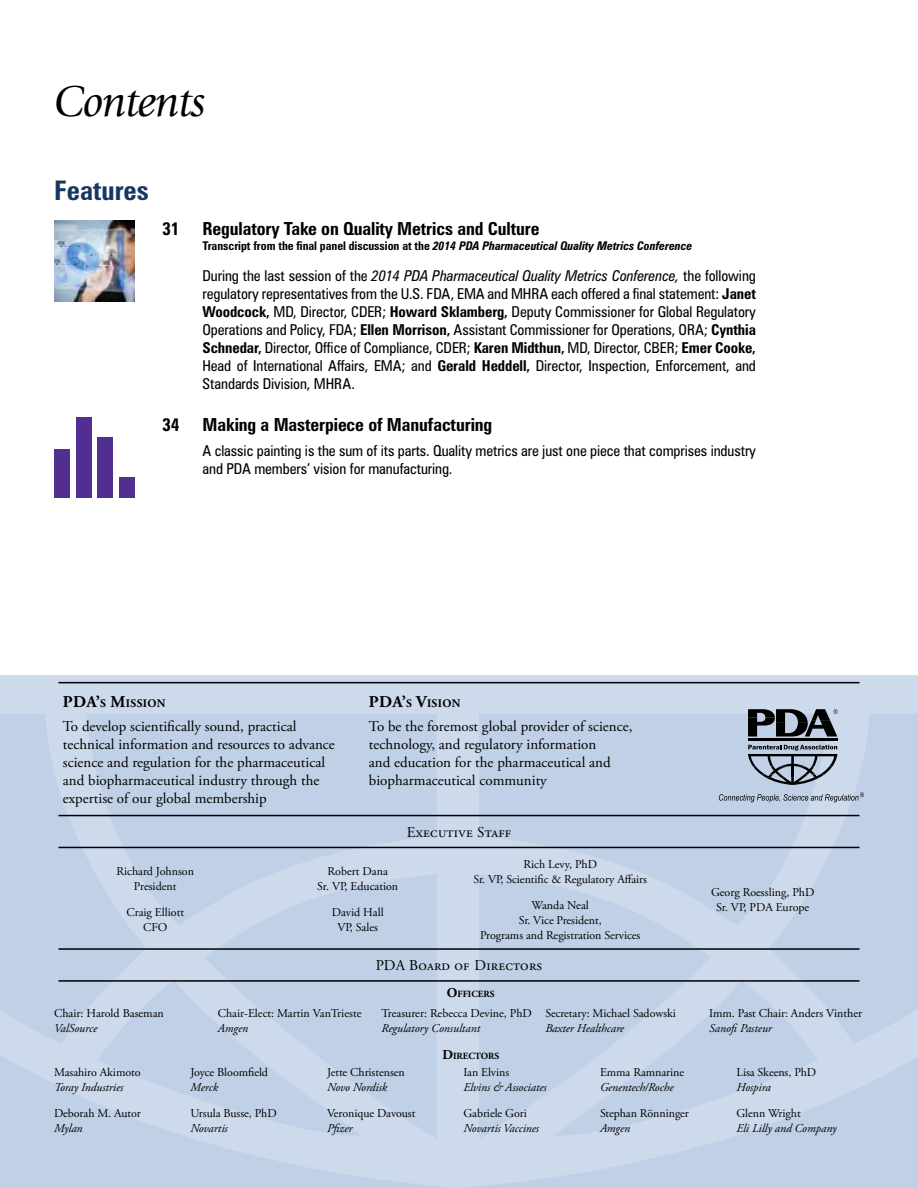
<style>
.page{position:relative;width:918px;height:1188px;background:#fff}
.page>*{position:absolute;margin:0;border:0;box-sizing:border-box;transform-origin:0 0}
.t1{font:italic 45px "Giovanni";letter-spacing:-.02em;color:#000}
.t2{font:700 condensed 27px "Zurich BT";color:#173763}
.t3{font:700 condensed 18px "Zurich BT";letter-spacing:-.005em;color:#000}
.t4{font:condensed 15px/18px "Zurich BT";letter-spacing:-.005em;color:#000;text-align:justify}
.t5{font:15px/18px "Adobe Garamond Pro";color:#000}
.t6{font:15px "Adobe Garamond Pro";letter-spacing:.02em;color:#000}
.t7{font:12px/15px "Adobe Garamond Pro";letter-spacing:-.005em;color:#000;text-align:center}
.t8{font:italic 12px "Adobe Garamond Pro";letter-spacing:-.005em;color:#000}
.t9{font:italic 700 condensed 12px "Zurich BT";letter-spacing:-.005em;color:#000}
.t10{font:700 11.55px "Adobe Garamond Pro";letter-spacing:.03em;color:#000}
.t11{font:700 9.45px "Adobe Garamond Pro";color:#000}
.s1{font-style:normal}
.s2{font-style:italic}
.s3{font-weight:700}
.s4{font-size:16.5px}
.s5{font-size:13.5px}
</style>
<div class="page">
<svg style="left:0;top:675px;width:918px;height:513px;fill:#c0d1e7"></svg>
<hr style="left:58px;top:682px;width:802px;height:1px;background:#000">
<hr style="left:58px;top:815px;width:802px;height:1px;background:#000">
<hr style="left:748px;top:739px;width:90px;height:2px;background:#000">
<svg style="left:748px;top:745px;width:90px;height:40px"></svg>
<svg style="left:719px;top:792px;width:145px;height:10px"></svg>
<svg style="left:748px;top:709px;width:90px;height:28px"></svg>
<hr style="left:58px;top:847px;width:802px;height:1px;background:#000">
<hr style="left:58px;top:948px;width:802px;height:2px;background:#000">
<hr style="left:58px;top:980px;width:802px;height:2px;background:#000">
<img style="left:54px;top:220px;width:81px;height:82px">
<div style="left:54px;top:449px;width:15px;height:49px;background:#522e91"></div>
<div style="left:98px;top:437px;width:15px;height:61px;background:#522e91"></div>
<div style="left:120px;top:477px;width:15px;height:21px;background:#522e91"></div>
<div style="left:76px;top:417px;width:15px;height:81px;background:#522e91"></div>
<h1 class="t1" style="left:54px;top:76px;width:153px">Contents</h1>
<h2 class="t2" style="left:54px;top:173px;width:96px">Features</h2>
<p class="t3" style="left:162px;top:218px;width:19px">31</p>
<p class="t3" style="left:202px;top:218px;width:339px">Regulatory Take on Quality Metrics and Culture</p>
<p class="t9" style="left:202px;top:238px;width:491px"><span class="s1">Transcript from the final panel discussion at the</span> 2014 PDA Pharmaceutical Quality Metrics Conference</p>
<p class="t4" style="left:202px;top:267px;width:555px">During the last session of the <span class="s2">2014 PDA Pharmaceutical Quality Metrics Conference,</span> the following regulatory representatives from the U.S. FDA, EMA and MHRA each offered a final statement: <span class="s3">Janet Woodcock,</span> MD, Director, CDER; <span class="s3">Howard Sklamberg,</span> Deputy Commissioner for Global Regulatory Operations and Policy, FDA; <span class="s3">Ellen Morrison,</span> Assistant Commissioner for Operations, ORA; <span class="s3">Cynthia Schnedar,</span> Director, Office of Compliance, CDER; <span class="s3">Karen Midthun,</span> MD, Director, CBER; <span class="s3">Emer Cooke, </span>Head of International Affairs, EMA; and <span class="s3">Gerald Heddell,</span> Director, Inspection, Enforcement, and Standards Division, MHRA.</p>
<p class="t3" style="left:162px;top:414px;width:19px">34</p>
<p class="t3" style="left:202px;top:414px;width:291px">Making a Masterpiece of Manufacturing</p>
<p class="t4" style="left:202px;top:442px;width:555px">A classic painting is the sum of its parts. Quality metrics are just one piece that comprises industry and PDA members’ vision for manufacturing.</p>
<p class="t10" style="left:63px;top:696px;width:104px"><span class="s4">PDA’</span>S <span class="s4">M</span>ISSION</p>
<p class="t5" style="left:63px;top:718px;width:274px">To develop scientifically sound, practical technical information and resources to advance science and regulation for the pharmaceutical and biopharmaceutical industry through the expertise of our global membership</p>
<p class="t10" style="left:369px;top:696px;width:93px"><span class="s4">PDA’</span>S <span class="s4">V</span>ISION</p>
<p class="t5" style="left:369px;top:718px;width:265px">To be the foremost global provider of science, technology, and regulatory information<br>and education for the pharmaceutical and biopharmaceutical community</p>
<p class="t6" style="left:407px;top:823px;width:106px">Executive Staff</p>
<p class="t7" style="left:116px;top:864px;width:79px">Richard Johnson<br>President</p>
<p class="t7" style="left:126px;top:905px;width:59px">Craig Elliott<br>CFO</p>
<p class="t7" style="left:54px;top:1007px;width:111px">Chair: Harold Baseman</p>
<p class="t8" style="left:54px;top:1021px;width:45px">ValSource</p>
<p class="t7" style="left:317px;top:864px;width:83px">Robert Dana<br>Sr. VP, Education</p>
<p class="t7" style="left:332px;top:905px;width:53px">David Hall<br>VP, Sales</p>
<p class="t7" style="left:473px;top:857px;width:175px">Rich Levy, PhD<br>Sr. VP, Scientific &amp; Regulatory Affairs</p>
<p class="t7" style="left:480px;top:898px;width:162px">Wanda Neal<br>Sr. Vice President,<br>Programs and Registration Services</p>
<p class="t7" style="left:218px;top:1007px;width:145px">Chair-Elect: Martin VanTrieste</p>
<p class="t8" style="left:218px;top:1021px;width:32px">Amgen</p>
<p class="t6" style="left:376px;top:957px;width:168px">PDA Board of Directors</p>
<p class="t11" style="left:447px;top:988px;width:49px"><span class="s5">O</span>FFICERS</p>
<p class="t7" style="left:382px;top:1007px;width:152px">Treasurer: Rebecca Devine, PhD</p>
<p class="t8" style="left:382px;top:1021px;width:100px">Regulatory Consultant</p>
<p class="t11" style="left:442px;top:1050px;width:58px"><span class="s5">D</span>IRECTORS</p>
<p class="t7" style="left:545px;top:1007px;width:132px">Secretary: Michael Sadowski</p>
<p class="t8" style="left:545px;top:1021px;width:80px">Baxter Healthcare</p>
<p class="t7" style="left:54px;top:1065px;width:88px">Masahiro Akimoto</p>
<p class="t8" style="left:54px;top:1080px;width:71px">Toray Industries</p>
<p class="t7" style="left:54px;top:1106px;width:88px">Deborah M. Autor</p>
<p class="t8" style="left:54px;top:1121px;width:30px">Mylan</p>
<p class="t7" style="left:190px;top:1065px;width:79px">Joyce Bloomfield</p>
<p class="t8" style="left:190px;top:1080px;width:29px">Merck</p>
<p class="t7" style="left:190px;top:1106px;width:88px">Ursula Busse, PhD</p>
<p class="t8" style="left:190px;top:1121px;width:39px">Novartis</p>
<p class="t7" style="left:327px;top:1065px;width:79px">Jette Christensen</p>
<p class="t8" style="left:327px;top:1080px;width:62px">Novo Nordisk</p>
<p class="t7" style="left:327px;top:1106px;width:90px">Veronique Davoust</p>
<p class="t8" style="left:327px;top:1121px;width:27px">Pfizer</p>
<p class="t7" style="left:464px;top:1065px;width:47px">Ian Elvins</p>
<p class="t8" style="left:464px;top:1080px;width:85px">Elvins &amp; Associates</p>
<p class="t7" style="left:464px;top:1106px;width:65px">Gabriele Gori</p>
<p class="t8" style="left:464px;top:1121px;width:77px">Novartis Vaccines</p>
<p class="t7" style="left:600px;top:1065px;width:86px">Emma Ramnarine</p>
<p class="t8" style="left:600px;top:1080px;width:75px">Genentech/Roche</p>
<p class="t7" style="left:600px;top:1106px;width:90px">Stephan Rönninger</p>
<p class="t8" style="left:600px;top:1121px;width:32px">Amgen</p>
<p class="t7" style="left:711px;top:885px;width:105px">Georg Roessling, PhD<br>Sr. VP, PDA Europe</p>
<p class="t7" style="left:709px;top:1007px;width:155px">Imm. Past Chair: Anders Vinther</p>
<p class="t8" style="left:709px;top:1021px;width:64px">Sanofi Pasteur</p>
<p class="t7" style="left:736px;top:1065px;width:81px">Lisa Skeens, PhD</p>
<p class="t8" style="left:736px;top:1080px;width:36px">Hospira</p>
<p class="t7" style="left:736px;top:1106px;width:66px">Glenn Wright</p>
<p class="t8" style="left:736px;top:1121px;width:102px">Eli Lilly and Company</p>
</div>
